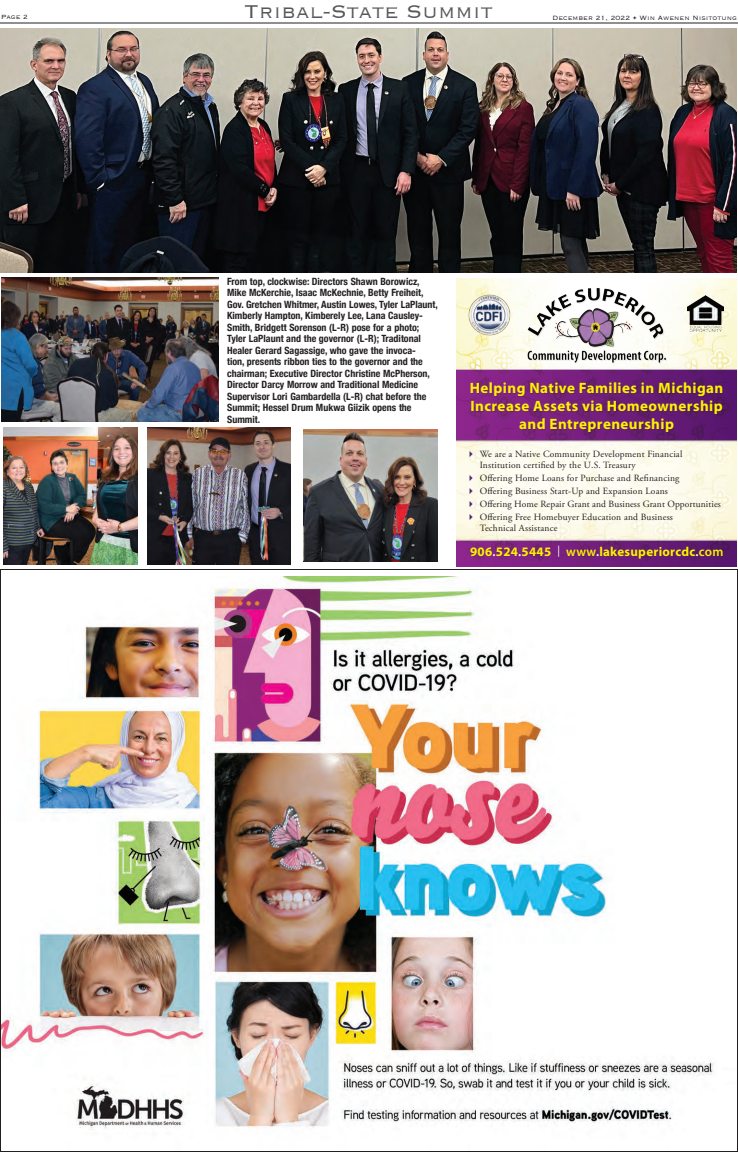
<style>
.page{position:relative;width:738px;height:1152px;background:#fff}
.page>*{position:absolute;margin:0;border:0;box-sizing:border-box;transform-origin:0 0}
.t1{font:300 24px "Copperplate";color:#57585a}
.t2{font:700 15px/18px "Myriad Pro";letter-spacing:.03em;color:#fff101;text-align:center}
.t3{font:700 13px "Myriad Pro";letter-spacing:.02em;color:#fff101}
.t4{font:700 condensed 10px/11.5px "Helvetica Neue";color:#231f20}
.t5{font:9.5px/11.4px "Adobe Garamond Pro";letter-spacing:.02em;color:#231f20}
.t6{font:300 8px "Copperplate";color:#231f20}
.s1{color:#56266e}
.s2{font-weight:600;color:#fff}
.s3{font-weight:400;font-size:11px;color:#fff}
.s4{font-weight:600}
</style>
<div class="page">
<hr style="left:0;top:22px;width:738px;height:2px;background:#231f20">
<img style="left:2px;top:576px;width:712px;height:554px">
<img style="left:456px;top:278px;width:281px;height:288px">
<img style="left:524px;top:286px;width:144px;height:78px">
<img style="left:467px;top:292px;width:44px;height:45px">
<img style="left:687px;top:296px;width:36px;height:36px">
<div style="left:471px;top:383px;width:253px;height:50px;background:#231f20;opacity:.2"></div>
<div style="left:471px;top:546px;width:253px;height:13px;background:#231f20;opacity:.2"></div>
<img style="left:147px;top:428px;width:144px;height:136px">
<img style="left:303px;top:429px;width:135px;height:133px">
<img style="left:0;top:29px;width:737px;height:243px">
<img style="left:1px;top:277px;width:218px;height:145px">
<img style="left:3px;top:427px;width:135px;height:137px">
<p class="t6" style="left:1px;top:11px;width:29px">Page 2</p>
<h1 class="t1" style="left:244px;top:-4px;width:250px">Tribal-State Summit</h1>
<p class="t6" style="left:553px;top:12px;width:186px">December 21, 2022 • Win Awenen Nisitotung</p>
<p class="t4" style="left:227px;top:275px;width:212px">From top, clockwise: Directors Shawn Borowicz, Mike McKerchie, Isaac McKechnie, Betty Freiheit, Gov. Gretchen Whitmer, Austin Lowes, Tyler LaPlaunt, Kimberly Hampton, Kimberely Lee, Lana Causley-Smith, Bridgett Sorenson (L-R) pose for a photo; Tyler LaPlaunt and the governor (L-R); Traditonal Healer Gerard Sagassige, who gave the invoca-<br>tion, presents ribbon ties to the governor and the chairman; Executive Director Christine McPherson, Director Darcy Morrow and Traditional Medicine Supervisor Lori Gambardella (L-R) chat before the Summit; Hessel Drum Mukwa Giizik opens the Summit.</p>
<h2 class="t2" style="left:470px;top:379px;width:255px">Helping Native Families in Michigan<br>Increase Assets via Homeownership and Entrepreneurship</h2>
<p class="t5" style="left:480px;top:448px;width:204px;text-indent:-13px"><span class="s1">✔</span> We are a Native Community Development Financial<br>Institution certified by the U.S. Treasury</p>
<p class="t5" style="left:466px;top:473px;width:215px"><span class="s1">✔</span> Offering Home Loans for Purchase and Refinancing</p>
<p class="t5" style="left:466px;top:485px;width:203px"><span class="s1">✔</span> Offering Business Start-Up and Expansion Loans</p>
<p class="t5" style="left:466px;top:498px;width:256px"><span class="s1">✔</span> Offering Home Repair Grant and Business Grant Opportunities</p>
<p class="t5" style="left:480px;top:511px;width:195px;text-indent:-13px"><span class="s1">✔</span> Offering Free Homebuyer Education and Business<br>Technical Assistance</p>
<h3 class="t3" style="left:470px;top:543px;width:255px">906<span class="s2">.</span>524<span class="s2">.</span>5445 <span class="s3">|</span> <span class="s4">www</span><span class="s2">.</span>lakesuperiorcdc<span class="s2">.</span><span class="s4">com</span></h3>
</div>
